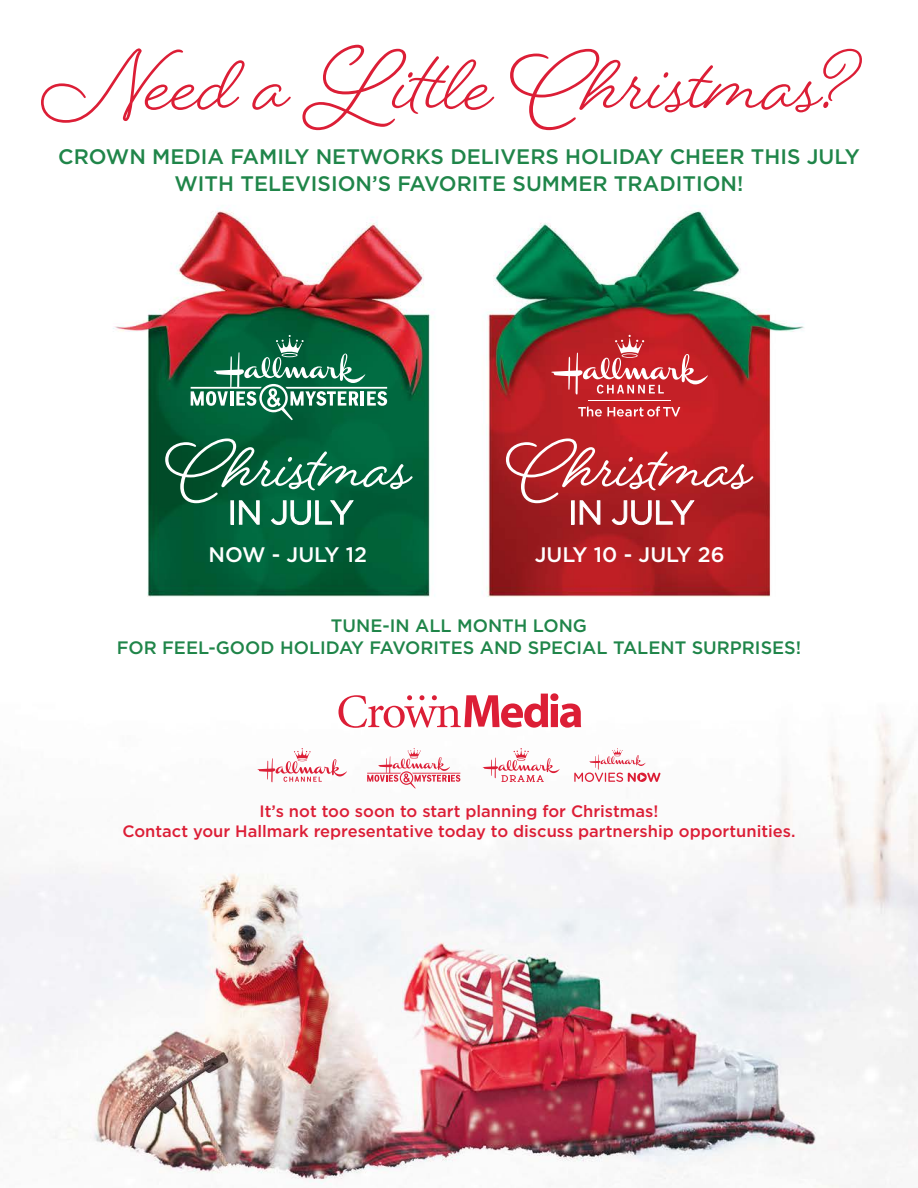
<style>
.page{position:relative;width:918px;height:1188px;background:#fff}
.page>*{position:absolute;margin:0;border:0;box-sizing:border-box;transform-origin:0 0}
.t1{font:700 90px "Beloved Script";color:#dc1e36}
.t2{font:500 21px/27px "Gotham";color:#1f8549;text-align:center}
.t3{font:500 21px "Gotham";color:#fff}
.t4{font:500 18px/21.6px "Gotham";color:#1f8549;text-align:center}
.t5{font:500 16.5px/19.8px "Gotham";color:#dc1e36;text-align:center}
</style>
<div class="page">
<img style="left:0;top:208px;width:918px;height:980px">
<svg style="left:191px;top:335px;width:196px;height:85px;background:#338161"></svg>
<svg style="left:165px;top:438px;width:248px;height:87px;background:#277756"></svg>
<svg style="left:506px;top:438px;width:247px;height:87px;background:#bb4043"></svg>
<svg style="left:578px;top:407px;width:102px;height:10px"></svg>
<hr style="left:588px;top:400px;width:83px;height:1px;background:#fff">
<svg style="left:551px;top:335px;width:157px;height:60px;background:#cb4247"></svg>
<svg style="left:338px;top:693px;width:243px;height:35px"></svg>
<svg style="left:483px;top:748px;width:77px;height:34px"></svg>
<svg style="left:258px;top:748px;width:89px;height:34px"></svg>
<svg style="left:367px;top:748px;width:93px;height:41px"></svg>
<svg style="left:574px;top:748px;width:86px;height:34px"></svg>
<h1 class="t1" style="left:56px;top:24px;width:807px">Need a Little Christmas?</h1>
<p class="t2" style="left:58px;top:143px;width:803px">CROWN MEDIA FAMILY NETWORKS DELIVERS HOLIDAY CHEER THIS JULY<br>WITH TELEVISION’S FAVORITE SUMMER TRADITION!</p>
<p class="t3" style="left:208px;top:541px;width:160px">NOW - JULY 12</p>
<p class="t3" style="left:535px;top:541px;width:191px">JULY 10 - JULY 26</p>
<p class="t4" style="left:117px;top:615px;width:686px">TUNE-IN ALL MONTH LONG<br>FOR FEEL-GOOD HOLIDAY FAVORITES AND SPECIAL TALENT SURPRISES!</p>
<p class="t5" style="left:122px;top:801px;width:675px">It’s not too soon to start planning for Christmas!<br>Contact your Hallmark representative today to discuss partnership opportunities.</p>
</div>
